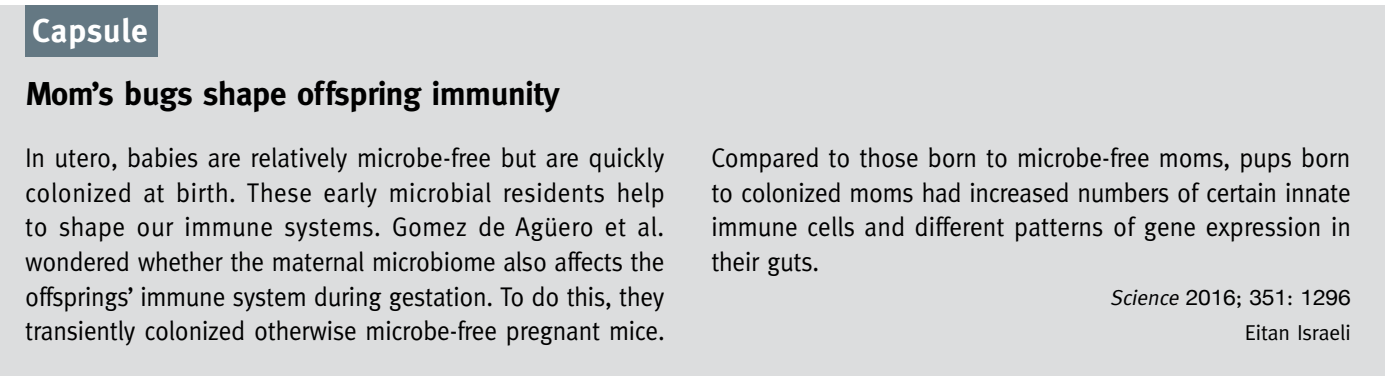
<style>
.page{position:relative;width:1388px;height:379px;background:#fff}
.page>*{position:absolute;margin:0;border:0;box-sizing:border-box;transform-origin:0 0}
.t1{font:700 33px "Meta";letter-spacing:-.01em;color:#000}
.t2{font:700 33px "Meta Pro";color:#fff}
.t3{font:27px/34.5px "Meta";letter-spacing:-.01em;color:#000;text-align:justify;scale:.94 1}
.t4{font:21.6px "Helvetica Neue";letter-spacing:-.01em;color:#000;scale:1.06 1}
.t5{font:21.6px "Meta";letter-spacing:-.005em;color:#000}
.s1{font-family:"Meta";font-style:italic}
.s2{font-family:"Meta"}
</style>
<div class="page">
<div style="left:0;top:5px;width:1384px;height:370px;background:#dcddde"></div>
<div style="left:25px;top:5px;width:132px;height:51px;background:#647883"></div>
<p class="t2" style="left:32px;top:9px;width:117px">Capsule</p>
<p class="t1" style="left:26px;top:74px;width:535px">Moms’ bugs shape offspring immunity</p>
<p class="t3" style="left:25px;top:140px;width:682px">In utero, babies are relatively microbe-free but are quickly colonized at birth. These early microbial residents help to shape our immune systems. Gomez de Agüero et al. wondered whether the maternal microbiome also affects the offsprings’ immune system during gestation. To do this, they transiently colonized otherwise microbe-free pregnant mice.</p>
<p class="t3" style="left:711px;top:140px;width:682px">Compared to those born to microbe-free moms, pups born to colonized moms had increased numbers of certain innate immune cells and different patterns of gene expression in their guts.</p>
<p class="t4" style="left:1110px;top:284px;width:228px"><span class="s1">Science</span>2016<span class="s2">;</span> 351<span class="s2">:</span> 1296</p>
<p class="t5" style="left:1244px;top:320px;width:107px">Eitan Israeli</p>
</div>
